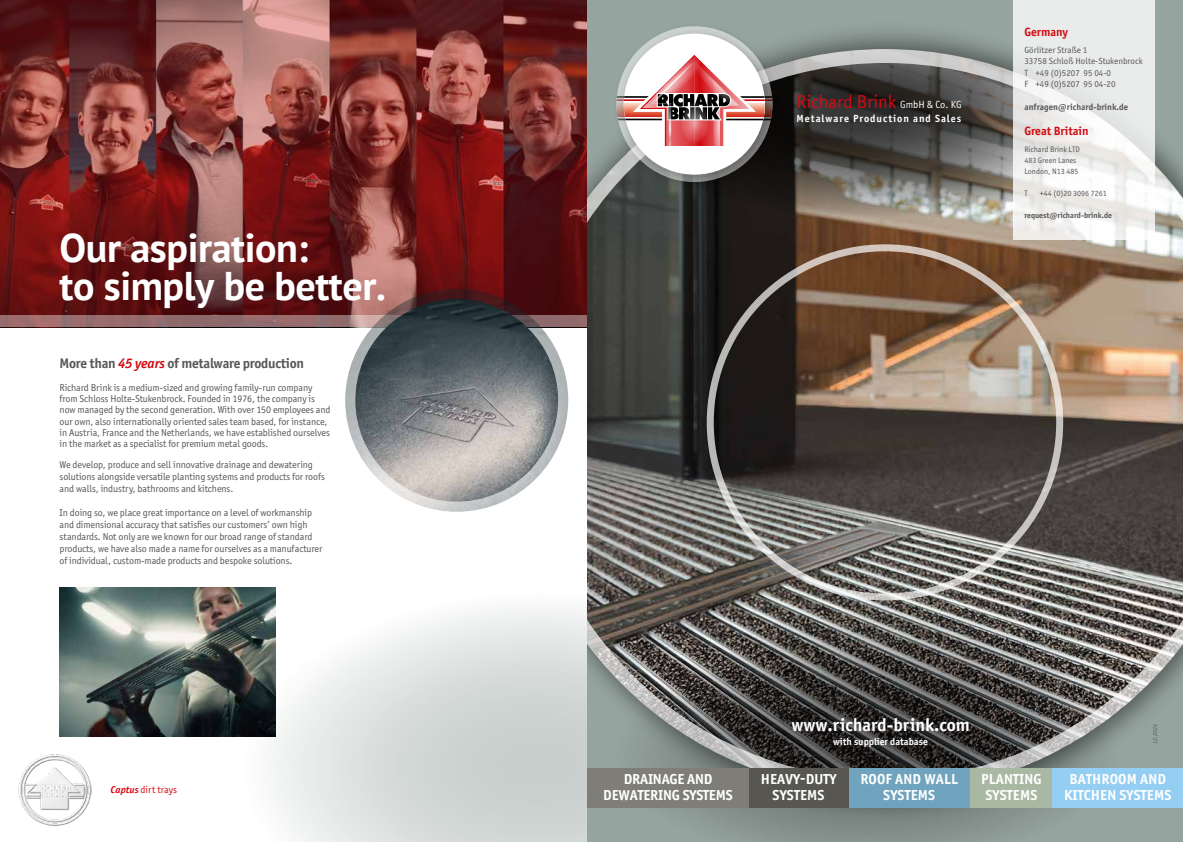
<style>
.page{position:relative;width:1183px;height:842px;background:#fff}
.page>*{position:absolute;margin:0;border:0;box-sizing:border-box;transform-origin:0 0}
.t1{font:700 40px/38px "PT Sans";letter-spacing:-.01em;color:#fff}
.t2{font:18.7px "Officina Sans ITC Pro";color:#d20a11}
.t3{font:700 18px "Officina Sans ITC Pro";color:#fff}
.t4{font:700 14.5px/15.5px "Officina Sans ITC Pro";letter-spacing:.01em;color:#fff;text-align:center}
.t5{font:700 14.5px/15.5px "Officina Sans ITC Pro";letter-spacing:-.01em;color:#fff;text-align:center}
.t6{font:700 14px "Officina Sans ITC Pro";letter-spacing:-.02em;color:#575756}
.t7{font:700 12px "Officina Sans ITC Pro";color:#d20a11}
.t8{font:700 10.4px "Officina Sans ITC Pro";letter-spacing:.09em;color:#fff}
.t9{font:10px/12px "Officina Sans ITC Pro";letter-spacing:-.01em;color:#575756}
.t10{font:700 10px "Officina Sans ITC Pro";color:#fff}
.t11{font:10px "Officina Sans ITC Pro";color:#db0812}
.t12{font:9px/11.3px "Officina Sans ITC Pro";color:#575756}
.t13{font:700 9px "Officina Sans ITC Pro";color:#575756}
.t14{font:8px/11px "Officina Sans ITC Pro";color:#575756}
.t15{font:700 8px "Officina Sans ITC Pro";color:#575756}
.t16{font:italic 6px "Officina Sans ITC Pro";color:#575756}
.s1{font-style:italic;color:#d20a11}
.s2{font-weight:700;font-style:italic}
.s3{font-size:10.4px;color:#fff}
</style>
<div class="page">
<svg style="left:0;top:0;width:587px;height:316px;background:#7a302e"></svg>
<svg style="left:272px;top:592px;width:315px;height:250px"></svg>
<svg style="left:0;top:316px;width:587px;height:11px;background:#986f70"></svg>
<img style="left:345px;top:289px;width:223px;height:223px;border-radius:111px">
<img style="left:355px;top:299px;width:203px;height:203px;border-radius:101px">
<img style="left:19px;top:754px;width:72px;height:72px">
<img style="left:60px;top:587px;width:215px;height:150px">
<div style="left:587px;top:0;width:595px;height:308px;background:#000;opacity:.5"></div>
<svg style="left:614px;top:808px;width:505px;height:34px;background:#889590"></svg>
<img style="left:587px;top:49px;width:595px;height:719px">
<div style="left:610px;top:20px;width:173px;height:173px;background:#000;opacity:.25"></div>
<svg style="left:612px;top:22px;width:164px;height:164px"></svg>
<svg style="left:1012px;top:0;width:142px;height:240px;fill:#eaeceb"></svg>
<div style="left:969px;top:768px;width:83px;height:40px;background:#a9b8a2"></div>
<div style="left:848px;top:768px;width:121px;height:40px;background:#70a3bd"></div>
<div style="left:587px;top:768px;width:161px;height:40px;background:#7e7d77"></div>
<div style="left:748px;top:768px;width:100px;height:40px;background:#575651"></div>
<div style="left:1052px;top:768px;width:130px;height:40px;background:#94cef2"></div>
<h1 class="t1" style="left:60px;top:228px;width:328px">Our aspiration:<br>to simply be better.</h1>
<h3 class="t6" style="left:60px;top:355px;width:246px">More than <span class="s1">45 years</span> of metalware production</h3>
<p class="t9" style="left:60px;top:382px;width:272px;line-height:11.3px">Richard Brink is a medium-sized and growing family-run company from Schloss Holte-Stukenbrock. Founded in 1976, the company is now managed by the second generation. With over 150 employees and our own, also internationally oriented sales team based, for instance, in Austria, France and the Netherlands, we have established ourselves in the market as a specialist for premium metal goods.</p>
<p class="t9" style="left:60px;top:459px;width:267px">We develop, produce and sell innovative drainage and dewatering solutions alongside versatile planting systems and products for roofs and walls, industry, bathrooms and kitchens.</p>
<p class="t9" style="left:60px;top:507px;width:264px">In doing so, we place great importance on a level of workmanship and dimensional accuracy that satisfies our customers’ own high standards. Not only are we known for our broad range of standard products, we have also made a name for ourselves as a manufacturer of individual, custom-made products and bespoke solutions.</p>
<p class="t11" style="left:111px;top:783px;width:68px"><span class="s2">Captus</span> dirt trays</p>
<h2 class="t2" style="left:796px;top:90px;width:167px">Richard Brink <span class="s3">GmbH &amp; Co. KG</span></h2>
<p class="t8" style="left:796px;top:112px;width:166px">Metalware Production and Sales</p>
<p class="t7" style="left:1024px;top:24px;width:45px">Germany</p>
<p class="t12" style="left:1024px;top:44px;width:120px">Görlitzer Straße 1<br>33758 Schloß Holte-Stukenbrock<br>T +49 (0)5207 95 04-0<br>F +49 (0)5207 95 04-20</p>
<p class="t13" style="left:1024px;top:101px;width:105px">anfragen@richard-brink.de</p>
<p class="t7" style="left:1024px;top:123px;width:66px">Great Britain</p>
<p class="t14" style="left:1024px;top:143px;width:57px">Richard Brink LTD<br>483 Green Lanes<br>London, N13 485</p>
<p class="t14" style="left:1024px;top:187px;width:5px">T</p>
<p class="t14" style="left:1039px;top:187px;width:68px">+44 (0)20 3096 7261</p>
<p class="t15" style="left:1024px;top:210px;width:89px">request@richard-brink.de</p>
<h3 class="t3" style="left:791px;top:713px;width:180px">www.richard-brink.com</h3>
<p class="t10" style="left:833px;top:735px;width:96px">with supplier database</p>
<h3 class="t4" style="left:860px;top:772px;width:99px">ROOF AND WALL<br>SYSTEMS</h3>
<h3 class="t4" style="left:980px;top:772px;width:62px;text-align:left">PLANTING<br>SYSTEMS</h3>
<p class="t16" style="left:1151px;top:744px;width:21px;rotate:-90deg">12.2024</p>
<h3 class="t5" style="left:603px;top:772px;width:131px">DRAINAGE AND<br>DEWATERING SYSTEMS</h3>
<h3 class="t4" style="left:760px;top:772px;width:77px">HEAVY-DUTY<br>SYSTEMS</h3>
<h3 class="t4" style="left:1063px;top:772px;width:109px">BATHROOM AND<br>KITCHEN SYSTEMS</h3>
</div>
